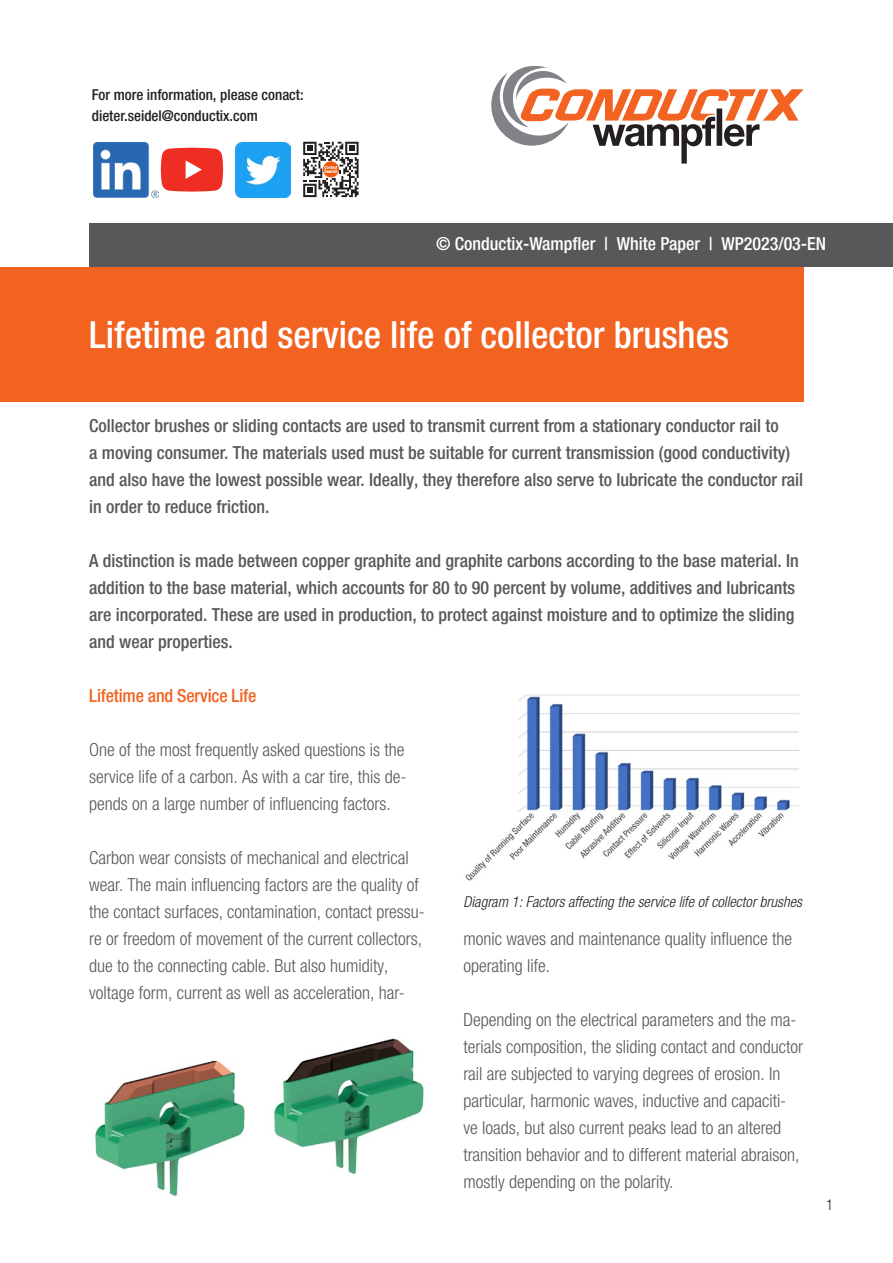
<style>
.page{position:relative;width:893px;height:1263px;background:#fff}
.page>*{position:absolute;margin:0;border:0;box-sizing:border-box;transform-origin:0 0}
.t1{font:500 condensed 37.5px "Helvetica Neue LTW1 G";color:#fff}
.t2{font:300 condensed 18px/27px "Helvetica Neue LTW1 G";color:#57585a}
.t3{font:500 condensed 18px/27px "Helvetica Neue LTW1 G";color:#57585a}
.t4{font:500 condensed 18px "Helvetica Neue LTW1 G";color:#fff}
.t5{font:500 condensed 18px "Helvetica Neue LTW1 G";letter-spacing:-.01em;color:#f26221}
.t6{font:500 condensed 15px "Helvetica Neue LTW1 G";color:#231f20}
.t7{font:italic 300 condensed 15px "Helvetica Neue LTW1 G";color:#231f20}
.t8{font:300 condensed 15px "Helvetica Neue LTW1 G";color:#231f20}
</style>
<div class="page">
<div style="left:89px;top:223px;width:804px;height:44px;background:#57585a"></div>
<svg style="left:491px;top:66px;width:313px;height:98px"></svg>
<div style="left:0;top:267px;width:804px;height:135px;background:#f26221"></div>
<svg style="left:161px;top:148px;width:62px;height:44px;background:#ef463b"></svg>
<img style="left:236px;top:142px;width:55px;height:55px">
<img style="left:93px;top:142px;width:65px;height:55px">
<svg style="left:303px;top:142px;width:56px;height:55px"></svg>
<img style="left:95px;top:1038px;width:329px;height:159px">
<img style="left:465px;top:694px;width:334px;height:187px">
<p class="t6" style="left:92px;top:86px;width:213px">For more information, please conact:</p>
<p class="t6" style="left:92px;top:107px;width:168px">dieter.seidel@conductix.com</p>
<p class="t4" style="left:436px;top:233px;width:392px">© Conductix-Wampfler | White Paper | WP2023/03-EN</p>
<p class="t1" style="left:89px;top:312px;width:641px">Lifetime and service life of collector brushes</p>
<p class="t3" style="left:89px;top:412px;width:715px">Collector brushes or sliding contacts are used to transmit current from a stationary conductor rail to<br>a moving consumer. The materials used must be suitable for current transmission (good conductivity) and also have the lowest possible wear. Ideally, they therefore also serve to lubricate the conductor rail in order to reduce friction.</p>
<p class="t3" style="left:89px;top:547px;width:711px">A distinction is made between copper graphite and graphite carbons according to the base material. In addition to the base material, which accounts for 80 to 90 percent by volume, additives and lubricants are incorporated. These are used in production, to protect against moisture and to optimize the sliding and wear properties.</p>
<p class="t5" style="left:89px;top:685px;width:169px">Lifetime and Service Life</p>
<p class="t2" style="left:89px;top:736px;width:317px">One of the most frequently asked questions is the</p>
<p class="t2" style="left:89px;top:763px;width:319px">service life of a carbon. As with a car tire, this de&shy;pends on a large number of influencing factors.</p>
<p class="t2" style="left:89px;top:844px;width:337px">Carbon wear consists of mechanical and electrical wear. The main influencing factors are the quality of the contact surfaces, contamination, contact pressu&shy;re or freedom of movement of the current collectors, due to the connecting cable. But also humidity, voltage form, current as well as acceleration, har-</p>
<p class="t7" style="left:463px;top:892px;width:340px">Diagram 1: Factors affecting the service life of collector brushes</p>
<p class="t2" style="left:463px;top:925px;width:330px">monic waves and maintenance quality influence the operating life.</p>
<p class="t2" style="left:463px;top:1006px;width:341px">Depending on the electrical parameters and the ma&shy;terials composition, the sliding contact and conductor rail are subjected to varying degrees of erosion. In particular, harmonic waves, inductive and capaciti&shy;ve loads, but also current peaks lead to an altered transition behavior and to different material abraison, mostly depending on the polarity.</p>
<p class="t8" style="left:826px;top:1196px;width:9px">1</p>
</div>
